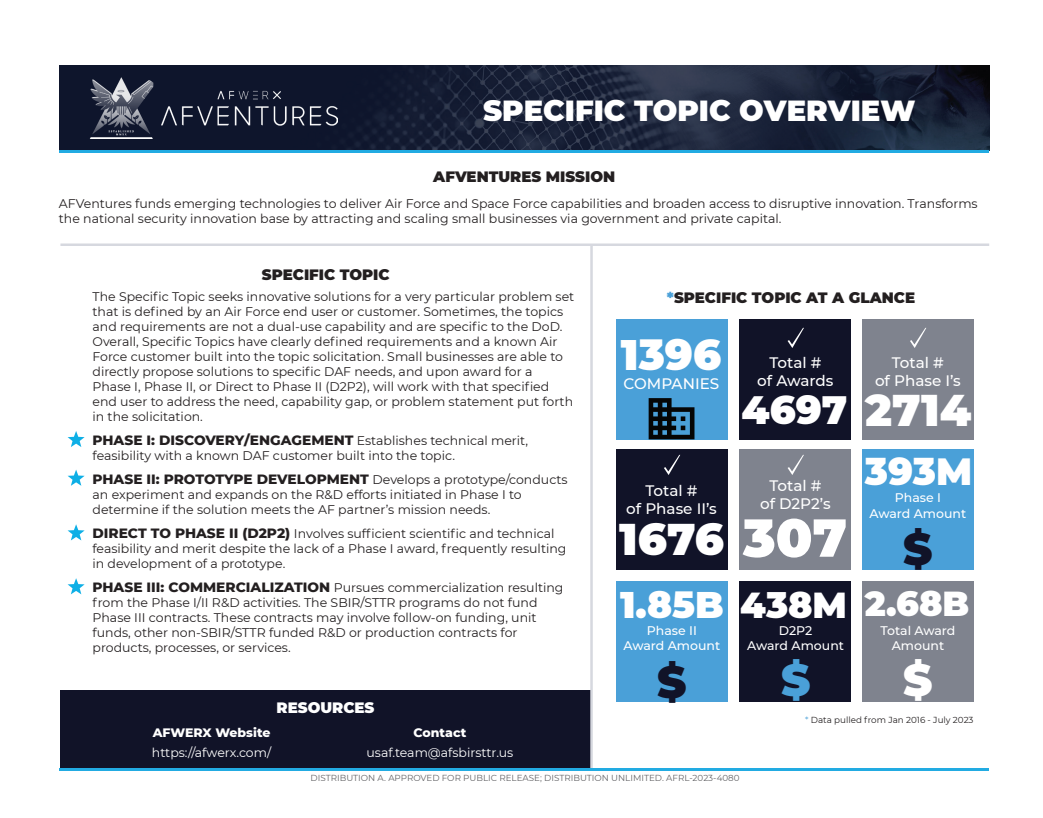
<style>
.page{position:relative;width:1043px;height:818px;background:#fff}
.page>*{position:absolute;margin:0;border:0;box-sizing:border-box;transform-origin:0 0}
.t1{font:900 53.38px "Montserrat";color:#fff}
.t2{font:900 44.62px "Montserrat";color:#111328}
.t3{font:900 44.62px "Montserrat";color:#4aa0d8}
.t4{font:900 44.62px "Montserrat";color:#fff}
.t5{font:900 44.25px "Montserrat";color:#fff}
.t6{font:900 42.62px "Montserrat";color:#fff}
.t7{font:900 39.5px "Montserrat";color:#fff}
.t8{font:900 37.88px "Montserrat";color:#fff}
.t9{font:900 37px "Montserrat";color:#fff}
.t10{font:900 34.62px "Montserrat";color:#fff}
.t11{font:900 29px "Montserrat";color:#fff}
.t12{font:500 15.12px/17.6px "Montserrat";color:#fff;text-align:center}
.t13{font:900 15px "Montserrat";color:#231f20}
.t14{font:900 15px "Montserrat";color:#fff}
.t15{font:800 13.75px "Montserrat";color:#231f20}
.t16{font:12.5px/15px "Montserrat";color:#231f20}
.t17{font:500 12.5px/15.1px "Montserrat";color:#fff;text-align:center}
.t18{font:12.5px "Montserrat";color:#fff}
.t19{font:800 12.5px "Montserrat";color:#fff}
.t20{font:8.75px "Montserrat";color:#636366}
.t21{font:8.75px "Montserrat";color:#231f20}
.s1{font-weight:400;font-size:12.5px}
.s2{font-weight:800;font-size:13.75px}
.s3{color:#4aa0d8}
.s4{font-size:36px}
</style>
<div class="page">
<div style="left:60px;top:690px;width:531px;height:80px;background:#111328"></div>
<img style="left:60px;top:65px;width:929px;height:86px">
<img style="left:89px;top:77px;width:248px;height:61px">
<hr style="left:60px;top:151px;width:929px;height:2px;background:#22abe2">
<hr style="left:60px;top:243px;width:929px;height:3px;background:#d6d8df">
<svg style="left:68px;top:431px;width:17px;height:16px"></svg>
<svg style="left:68px;top:469px;width:17px;height:17px"></svg>
<svg style="left:68px;top:524px;width:17px;height:16px"></svg>
<svg style="left:68px;top:578px;width:17px;height:16px"></svg>
<div style="left:616px;top:319px;width:111px;height:120px;background:#4aa0d8"></div>
<div style="left:739px;top:319px;width:111px;height:120px;background:#111328"></div>
<div style="left:862px;top:319px;width:111px;height:120px;background:#7f838e"></div>
<div style="left:616px;top:449px;width:111px;height:120px;background:#111328"></div>
<div style="left:739px;top:449px;width:111px;height:120px;background:#7f838e"></div>
<div style="left:862px;top:449px;width:111px;height:120px;background:#4aa0d8"></div>
<div style="left:616px;top:581px;width:111px;height:120px;background:#4aa0d8"></div>
<div style="left:739px;top:581px;width:111px;height:120px;background:#111328"></div>
<div style="left:862px;top:581px;width:111px;height:120px;background:#7f838e"></div>
<hr style="left:590px;top:245px;width:2px;height:525px;background:#d6d8df">
<hr style="left:60px;top:768px;width:929px;height:2px;background:#22abe2">
<svg style="left:648px;top:398px;width:46px;height:41px"></svg>
<svg style="left:787px;top:328px;width:17px;height:20px"></svg>
<svg style="left:910px;top:328px;width:16px;height:20px"></svg>
<svg style="left:664px;top:455px;width:16px;height:20px"></svg>
<svg style="left:787px;top:455px;width:17px;height:20px"></svg>
<h3 class="t11" style="left:483px;top:89px;width:434px">SPECIFIC TOPIC OVERVIEW</h3>
<p class="t13" style="left:433px;top:165px;width:183px">AFVENTURES MISSION</p>
<p class="t16" style="left:59px;top:195px;width:920px">AFVentures funds emerging technologies to deliver Air Force and Space Force capabilities and broaden access to disruptive innovation. Transforms the national security innovation base by attracting and scaling small businesses via government and private capital.</p>
<p class="t13" style="left:262px;top:263px;width:129px">SPECIFIC TOPIC</p>
<p class="t16" style="left:92px;top:289px;width:483px">The Specific Topic seeks innovative solutions for a very particular problem set that is defined by an Air Force end user or customer. Sometimes, the topics and requirements are not a dual-use capability and are specific to the DoD.<br>Overall, Specific Topics have clearly defined requirements and a known Air Force customer built into the topic solicitation. Small businesses are able to directly propose solutions to specific DAF needs, and upon award for a<br>Phase I, Phase II, or Direct to Phase II (D2P2), will work with that specified end user to address the need, capability gap, or problem statement put forth in the solicitation.</p>
<p class="t15" style="left:92px;top:430px;width:437px">PHASE I: DISCOVERY/ENGAGEMENT <span class="s1">Establishes technical merit,</span></p>
<p class="t16" style="left:93px;top:448px;width:364px">feasibility with a known DAF customer built into the topic.</p>
<p class="t15" style="left:92px;top:469px;width:476px">PHASE II: PROTOTYPE DEVELOPMENT <span class="s1">Develops a prototype/conducts</span></p>
<p class="t16" style="left:93px;top:487px;width:430px">an experiment and expands on the R&amp;D efforts initiated in Phase I to determine if the solution meets the AF partner’s mission needs.</p>
<p class="t16" style="left:92px;top:526px;width:475px"><span class="s2">DIRECT TO PHASE II (D2P2)</span> Involves sufficient scientific and technical feasibility and merit despite the lack of a Phase I award, frequently resulting in development of a prototype.</p>
<p class="t16" style="left:92px;top:580px;width:472px"><span class="s2">PHASE III: COMMERCIALIZATION</span> Pursues commercialization resulting from the Phase I/II R&amp;D activities. The SBIR/STTR programs do not fund Phase III contracts. These contracts may involve follow-on funding, unit funds, other non-SBIR/STTR funded R&amp;D or production contracts for products, processes, or services.</p>
<p class="t14" style="left:276px;top:696px;width:99px">RESOURCES</p>
<p class="t19" style="left:153px;top:723px;width:119px">AFWERX Website</p>
<p class="t19" style="left:413px;top:723px;width:54px">Contact</p>
<p class="t18" style="left:152px;top:743px;width:121px">https://afwerx.com/</p>
<p class="t18" style="left:366px;top:743px;width:148px">usaf.team@afsbirsttr.us</p>
<p class="t13" style="left:666px;top:286px;width:250px"><span class="s3">*</span>SPECIFIC TOPIC AT A GLANCE</p>
<h3 class="t6" style="left:621px;top:322px;width:102px">1396</h3>
<p class="t12" style="left:623px;top:373px;width:97px">COMPANIES</p>
<p class="t12" style="left:757px;top:353px;width:78px">Total #<br>of Awards</p>
<h3 class="t7" style="left:741px;top:380px;width:107px">4697</h3>
<p class="t12" style="left:626px;top:481px;width:92px">Total #<br>of Phase II’s</p>
<h3 class="t5" style="left:619px;top:506px;width:106px">1676</h3>
<p class="t12" style="left:760px;top:476px;width:72px">Total # of D2P2’s</p>
<h1 class="t1" style="left:743px;top:497px;width:106px">307</h1>
<h3 class="t9" style="left:620px;top:577px;width:228px">1.85B <span class="s4">438M</span></h3>
<p class="t17" style="left:623px;top:622px;width:98px">Phase II<br>Award Amount</p>
<h2 class="t2" style="left:657px;top:648px;width:31px">$</h2>
<p class="t17" style="left:747px;top:622px;width:98px">D2P2<br>Award Amount</p>
<h2 class="t3" style="left:781px;top:647px;width:31px">$</h2>
<p class="t12" style="left:875px;top:353px;width:87px">Total #<br>of Phase I’s</p>
<h3 class="t5" style="left:865px;top:377px;width:108px">2714</h3>
<h3 class="t8" style="left:865px;top:443px;width:109px">393M</h3>
<p class="t17" style="left:869px;top:490px;width:98px">Phase I<br>Award Amount</p>
<h2 class="t2" style="left:903px;top:515px;width:31px">$</h2>
<h3 class="t10" style="left:864px;top:578px;width:106px">2.68B</h3>
<p class="t17" style="left:880px;top:622px;width:76px">Total Award<br>Amount</p>
<h2 class="t4" style="left:903px;top:647px;width:31px">$</h2>
<p class="t21" style="left:805px;top:713px;width:170px"><span class="s3">*</span> Data pulled from Jan 2016 - July 2023</p>
<p class="t20" style="left:310px;top:772px;width:430px">DISTRIBUTION A. APPROVED FOR PUBLIC RELEASE; DISTRIBUTION UNLIMITED. AFRL-2023-4080</p>
</div>
